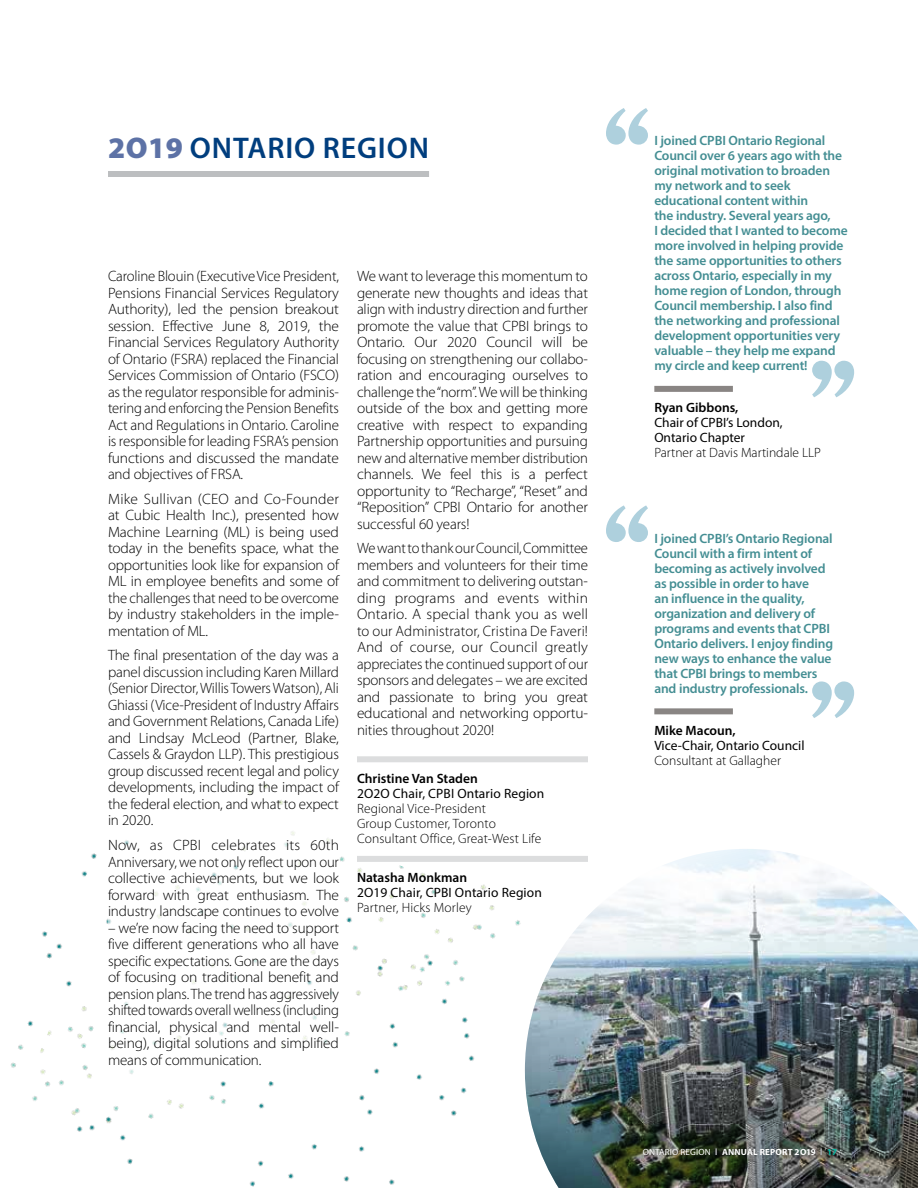
<style>
.page{position:relative;width:918px;height:1188px;background:#fff}
.page>*{position:absolute;margin:0;border:0;box-sizing:border-box;transform-origin:0 0}
.t1{font:600 30px "Myriad Pro";letter-spacing:.03em;color:#003e7e}
.t2{font:300 15px/16.5px "Myriad Pro";letter-spacing:-.01em;color:#000;text-align:justify}
.t3{font:600 13.5px/15px "Myriad Pro";letter-spacing:-.01em;color:#448e93}
.t4{font:300 13.5px/15px "Myriad Pro";letter-spacing:.01em;color:#000}
.t5{font:13.5px/15px "Myriad Pro";letter-spacing:.005em;color:#000}
.t6{font:600 13.5px "Myriad Pro";color:#000}
.t7{font:700 9px "Myriad Pro";letter-spacing:.02em;color:#fff}
.s1{font-weight:900;color:#5d72a6}
.s2{font-weight:400}
.s3{font-family:"Verlag";font-weight:900;color:#a7a9ac}
.s4{color:#00b7a2}
</style>
<div class="page">
<img style="left:641px;top:849px;width:277px;height:339px">
<div style="left:108px;top:171px;width:321px;height:6px;background:#bcbec0"></div>
<div style="left:654px;top:386px;width:79px;height:6px;background:#898583"></div>
<div style="left:654px;top:708px;width:79px;height:6px;background:#898583"></div>
<svg style="left:606px;top:108px;width:42px;height:37px"></svg>
<svg style="left:606px;top:505px;width:42px;height:37px"></svg>
<svg style="left:812px;top:361px;width:42px;height:36px"></svg>
<svg style="left:812px;top:681px;width:42px;height:37px"></svg>
<img style="left:531px;top:762px;width:110px;height:426px">
<img style="left:11px;top:800px;width:505px;height:387px">
<div style="left:108px;top:810px;width:231px;height:268px;background:#fff"></div>
<div style="left:357px;top:756px;width:231px;height:6px;background:#dcddde"></div>
<div style="left:357px;top:856px;width:231px;height:6px;background:#dcddde"></div>
<h1 class="t1" style="left:108px;top:128px;width:323px"><span class="s1">2O19</span> ONTARIO REGION</h1>
<p class="t3" style="left:654px;top:133px;width:195px">I joined CPBI Ontario Regional<br>Council over 6 years ago with the original motivation to broaden my network and to seek educational content within<br>the industry. Several years ago,<br>I decided that I wanted to become more involved in helping provide the same opportunities to others across Ontario, especially in my home region of London, through<br>Council membership. I also find the networking and professional development opportunities very valuable – they help me expand my circle and keep current!</p>
<p class="t6" style="left:654px;top:399px;width:86px">Ryan Gibbons,</p>
<p class="t5" style="left:654px;top:415px;width:130px">Chair of CPBI’s London,<br>Ontario Chapter</p>
<p class="t4" style="left:654px;top:445px;width:168px">Partner at Davis Martindale LLP</p>
<p class="t2" style="left:108px;top:268px;width:233px">Caroline Blouin (Executive Vice President, Pensions Financial Services Regulatory Authority), led the pension breakout session. Effective June 8, 2019, the Financial Services Regulatory Authority of Ontario (FSRA) replaced the Financial Services Commission of Ontario (FSCO) as the regulator responsible for adminis&shy;tering and enforcing the Pension Benefits Act and Regulations in Ontario. Caroline is responsible for leading FSRA’s pension functions and discussed the mandate and objectives of FRSA.</p>
<p class="t2" style="left:108px;top:490px;width:233px">Mike Sullivan (CEO and Co-Founder at Cubic Health Inc.), presented how Machine Learning (ML) is being used today in the benefits space, what the opportunities look like for expansion of ML in employee benefits and some of the challenges that need to be overcome by industry stakeholders in the imple&shy;mentation of ML.</p>
<p class="t2" style="left:108px;top:647px;width:233px">The final presentation of the day was a panel discussion including Karen Millard (Senior Director, Willis Towers Watson), Ali Ghiassi (Vice-President of Industry Affairs and Government Relations, Canada Life) and Lindsay McLeod (Partner, Blake, Cassels &amp; Graydon LLP). This prestigious group discussed recent legal and policy developments, including the impact of the federal election, and what to expect in 2020.</p>
<p class="t2" style="left:108px;top:837px;width:233px">Now, as CPBI celebrates its 60th Anniversary, we not only reflect upon our collective achievements, but we look forward with great enthusiasm. The industry landscape continues to evolve</p>
<p class="t2" style="left:108px;top:919px;width:233px">– we’re now facing the need to support five different generations who all have specific expectations. Gone are the days of focusing on traditional benefit and pension plans. The trend has aggressively shifted towards overall wellness (including financial, physical and mental well&shy;being), digital solutions and simplified means of communication.</p>
<p class="t2" style="left:357px;top:268px;width:233px">We want to leverage this momentum to generate new thoughts and ideas that align with industry direction and further promote the value that CPBI brings to Ontario. Our 2020 Council will be focusing on strengthening our collabo&shy;ration and encouraging ourselves to challenge the “norm”. We will be thinking outside of the box and getting more creative with respect to expanding Partnership opportunities and pursuing new and alternative member distribution channels. We feel this is a perfect opportunity to “Recharge”, “Reset” and “Reposition” CPBI Ontario for another successful 60 years!</p>
<p class="t2" style="left:357px;top:540px;width:233px">We want to thank our Council, Committee members and volunteers for their time and commitment to delivering outstan&shy;ding programs and events within Ontario. A special thank you as well to our Administrator, Cristina De Faveri!<br>And of course, our Council greatly appreciates the continued support of our sponsors and delegates – we are excited and passionate to bring you great educational and networking opportu&shy;nities throughout 2020!</p>
<p class="t6" style="left:357px;top:769px;width:122px">Christine Van Staden</p>
<p class="t5" style="left:357px;top:785px;width:189px">2O2O Chair, CPBI Ontario Region</p>
<p class="t4" style="left:357px;top:800px;width:186px">Regional Vice-President<br>Group Customer, Toronto<br>Consultant Office, Great-West Life</p>
<p class="t6" style="left:357px;top:869px;width:112px">Natasha Monkman</p>
<p class="t5" style="left:357px;top:885px;width:186px">2O19 Chair, CPBI Ontario Region</p>
<p class="t4" style="left:357px;top:900px;width:116px">Partner, Hicks Morley</p>
<p class="t3" style="left:654px;top:530px;width:180px">I joined CPBI’s Ontario Regional<br>Council with a firm intent of becoming as actively involved as possible in order to have<br>an influence in the quality, organization and delivery of programs and events that CPBI<br>Ontario delivers. I enjoy finding new ways to enhance the value that CPBI brings to members and industry professionals.</p>
<p class="t6" style="left:654px;top:721px;width:83px">Mike Macoun,</p>
<p class="t5" style="left:654px;top:737px;width:152px">Vice-Chair, Ontario Council</p>
<p class="t4" style="left:654px;top:752px;width:128px">Consultant at Gallagher</p>
<p class="t7" style="left:643px;top:1146px;width:196px"><span class="s2">ONTARIO REGION</span> <span class="s3">I</span> ANNUAL REPORT 2O19 <span class="s3">I</span> <span class="s4">17</span></p>
</div>
